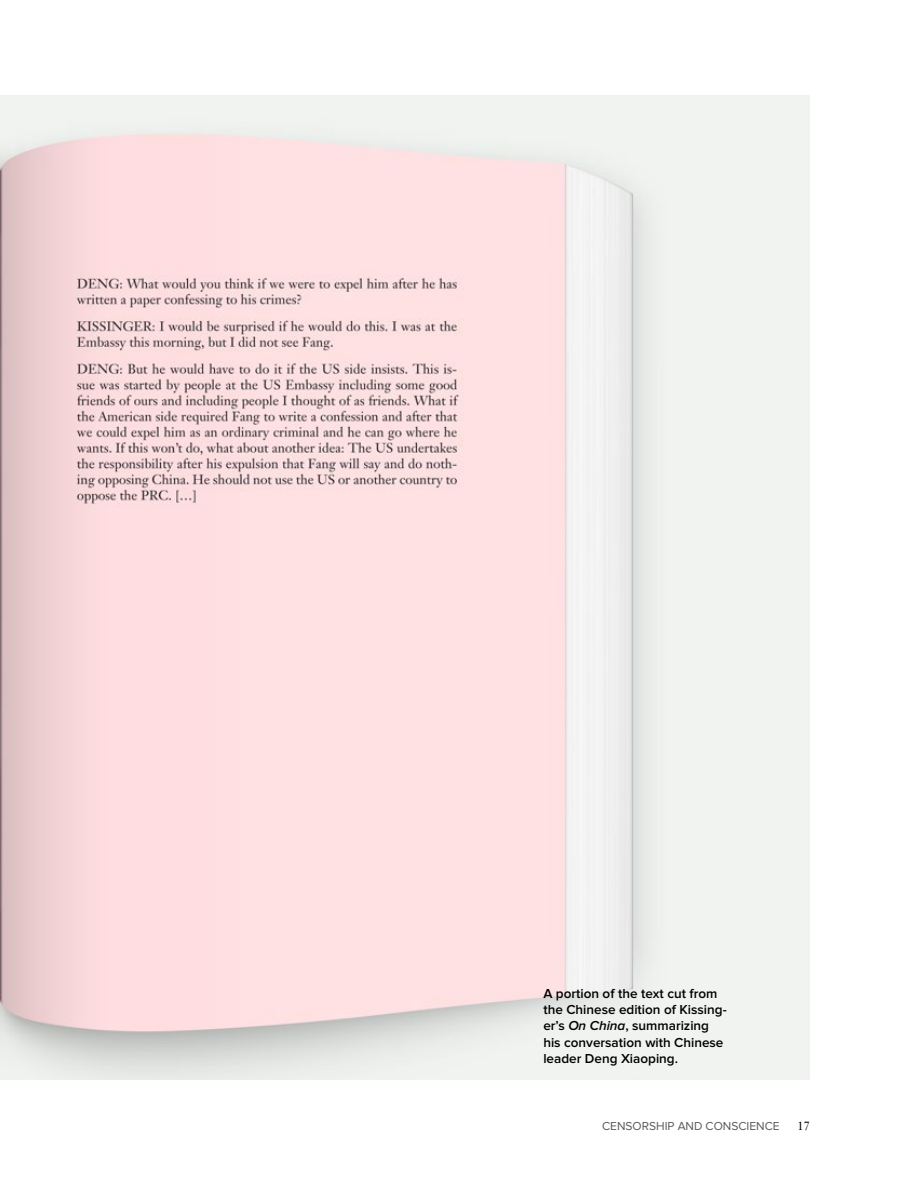
<style>
.page{position:relative;width:918px;height:1188px;background:#fff}
.page>*{position:absolute;margin:0;border:0;box-sizing:border-box;transform-origin:0 0}
.t1{font:600 13.5px/16.2px "Proxima Nova";color:#000}
.t2{font:12px "Proxima Nova";color:#58595b}
.t3{font:12px "Janson Text";color:#000}
.s1{font-style:italic}
</style>
<div class="page">
<div style="left:0;top:95px;width:810px;height:985px;background:#f0f3f0"></div>
<img style="left:0;top:133px;width:644px;height:942px">
<p class="t1" style="left:543px;top:986px;width:185px">A portion of the text cut from the Chinese edition of Kissing&shy;er’s <span class="s1">On China</span>, summarizing his conversation with Chinese leader Deng Xiaoping.</p>
<p class="t2" style="left:602px;top:1120px;width:179px">CENSORSHIP AND CONSCIENCE</p>
<p class="t3" style="left:798px;top:1118px;width:14px">17</p>
</div>
